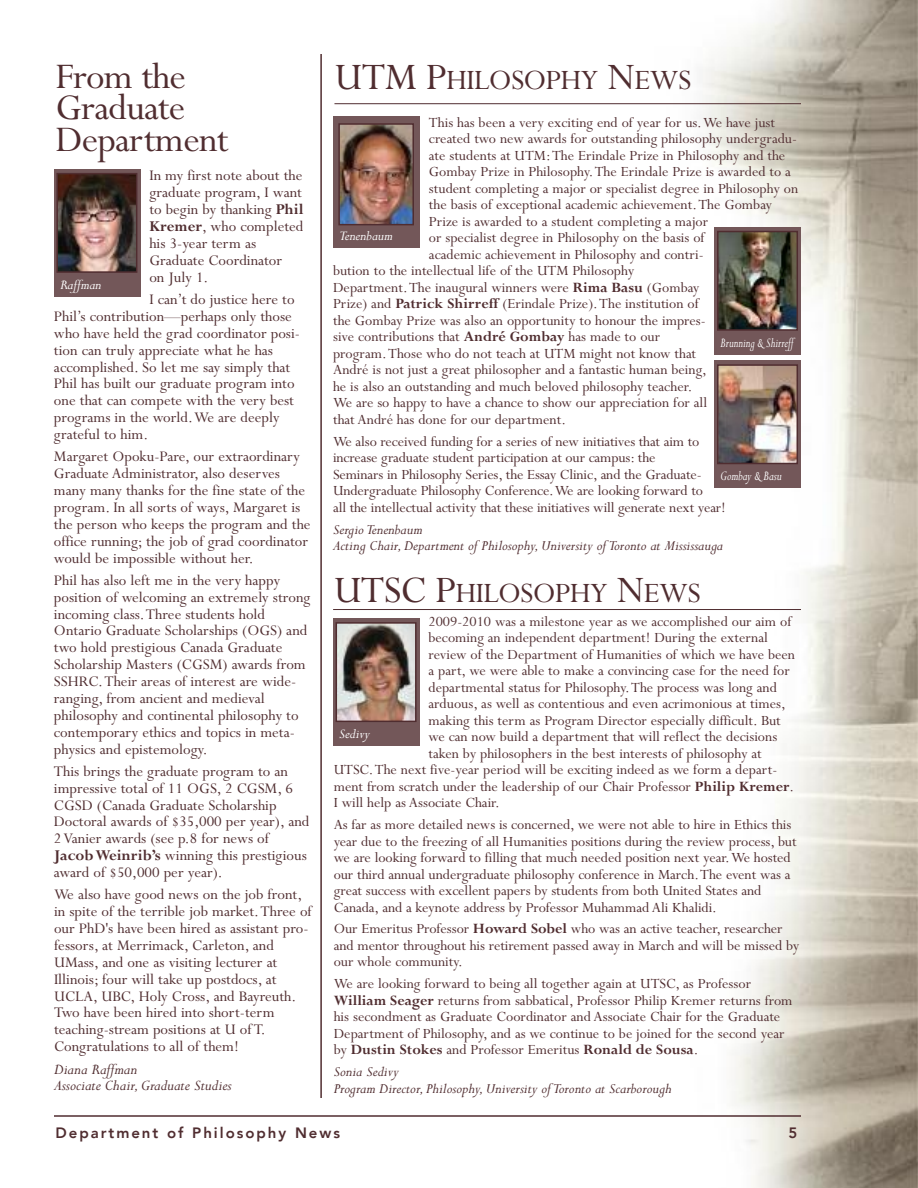
<style>
.page{position:relative;width:918px;height:1188px;background:#fff}
.page>*{position:absolute;margin:0;border:0;box-sizing:border-box;transform-origin:0 0}
.t1{font:40.5px/31.5px "Perpetua";letter-spacing:-.02em;color:#502d30}
.t2{font:31.5px "Perpetua";letter-spacing:-.025em;color:#502d30}
.t3{font:16.5px/17px "Perpetua";color:#502d30}
.t4{font:italic 16.5px/16.8px "Perpetua";color:#502d30}
.t5{font:15.75px/16.5px "Perpetua";color:#502d30}
.t6{font:italic 15.75px/16.5px "Perpetua";color:#502d30}
.t7{font:800 15px "Avenir LT";letter-spacing:.13em;color:#502d30}
.t8{font:italic 15px "Perpetua";color:#fff}
.t9{font:italic 15px "Perpetua";color:#fff;scale:.75 1}
.t10{font:italic 15px "Perpetua";color:#fff;scale:.8 1}
.s1{font-weight:700}
.s2{font-size:42px}
</style>
<div class="page">
<img style="left:543px;top:0;width:375px;height:1188px">
<hr style="left:54px;top:1115px;width:747px;height:2px;background:#502d30">
<div style="left:333px;top:618px;width:87px;height:128px;background:#735759"></div>
<img style="left:339px;top:625px;width:75px;height:94px">
<div style="left:336px;top:622px;width:81px;height:100px;border:2px solid #502d30"></div>
<hr style="left:333px;top:609px;width:468px;height:1px;background:#502d30">
<div style="left:54px;top:169px;width:86px;height:128px;background:#735759"></div>
<img style="left:59px;top:176px;width:75px;height:94px">
<div style="left:56px;top:173px;width:81px;height:100px;border:2px solid #502d30"></div>
<div style="left:333px;top:117px;width:87px;height:131px;background:#735759"></div>
<img style="left:341px;top:126px;width:70px;height:96px">
<div style="left:338px;top:123px;width:76px;height:102px;border:2px solid #502d30"></div>
<hr style="left:320px;top:54px;width:2px;height:1044px;background:#502d30">
<div style="left:715px;top:361px;width:86px;height:127px;background:#735759"></div>
<img style="left:720px;top:367px;width:75px;height:94px">
<div style="left:717px;top:364px;width:81px;height:100px;border:2px solid #502d30"></div>
<div style="left:715px;top:227px;width:86px;height:128px;background:#735759"></div>
<img style="left:720px;top:234px;width:75px;height:94px">
<div style="left:717px;top:231px;width:81px;height:100px;border:2px solid #502d30"></div>
<hr style="left:334px;top:103px;width:467px;height:1px;background:#502d30">
<h1 class="t1" style="left:56px;top:64px;width:175px">From the<br>Graduate<br>Department</h1>
<p class="t3" style="left:149px;top:169px;width:156px">In my first note about the graduate program, I want to begin by thanking <span class="s1">Phil<br>Kremer</span>, who completed his 3-year term as<br>Graduate Coordinator<br>on July 1.</p>
<p class="t3" style="left:54px;top:292px;width:248px;text-indent:95px">I can’t do justice here to Phil’s contribution—perhaps only those who have held the grad coordinator posi&shy;tion can truly appreciate what he has accomplished. So let me say simply that Phil has built our graduate program into one that can compete with the very best programs in the world.We are deeply grateful to him.</p>
<p class="t3" style="left:54px;top:450px;width:258px">Margaret Opoku-Pare, our extraordinary Graduate Administrator, also deserves many many thanks for the fine state of the program. In all sorts of ways, Margaret is the person who keeps the program and the office running; the job of grad coordinator would be impossible without her.</p>
<p class="t3" style="left:54px;top:573px;width:258px">Phil has also left me in the very happy position of welcoming an extremely strong incoming class.Three students hold Ontario Graduate Scholarships (OGS) and two hold prestigious Canada Graduate Scholarship Masters (CGSM) awards from SSHRC.Their areas of interest are wide&shy;ranging, from ancient and medieval philosophy and continental philosophy to contemporary ethics and topics in meta&shy;physics and epistemology.</p>
<p class="t3" style="left:54px;top:764px;width:257px">This brings the graduate program to an impressive total of 11 OGS, 2 CGSM, 6<br>CGSD (Canada Graduate Scholarship Doctoral awards of $35,000 per year), and 2Vanier awards (see p.8 for news of <span class="s1">JacobWeinrib’s</span> winning this prestigious award of $50,000 per year).</p>
<p class="t3" style="left:54px;top:888px;width:259px">We also have good news on the job front, in spite of the terrible job market.Three of our PhD's have been hired as assistant pro&shy;fessors, at Merrimack, Carleton, and UMass, and one as visiting lecturer at Illinois; four will take up postdocs, at UCLA, UBC, Holy Cross, and Bayreuth.<br>Two have been hired into short-term teaching-stream positions at U ofT.<br>Congratulations to all of them!</p>
<p class="t4" style="left:54px;top:1062px;width:179px">Diana Raffman<br>Associate Chair, Graduate Studies</p>
<p class="t8" style="left:60px;top:279px;width:43px">Raffman</p>
<h2 class="t2" style="left:335px;top:68px;width:358px"><span class="s2">UTM P</span>HILOSOPHY <span class="s2">N</span>EWS</h2>
<p class="t5" style="left:429px;top:116px;width:348px">This has been a very exciting end of year for us.We have just</p>
<p class="t5" style="left:429px;top:132px;width:370px">created two new awards for outstanding philosophy undergradu-</p>
<p class="t5" style="left:429px;top:149px;width:358px">ate students at UTM:The Erindale Prize in Philosophy and the</p>
<p class="t5" style="left:429px;top:165px;width:363px">Gombay Prize in Philosophy.The Erindale Prize is awarded to a</p>
<p class="t5" style="left:429px;top:182px;width:371px">student completing a major or specialist degree in Philosophy on</p>
<p class="t5" style="left:429px;top:198px;width:345px">the basis of exceptional academic achievement.The Gombay</p>
<p class="t5" style="left:429px;top:215px;width:281px">Prize is awarded to a student completing a major</p>
<p class="t5" style="left:429px;top:231px;width:277px">or specialist degree in Philosophy on the basis of</p>
<p class="t5" style="left:429px;top:248px;width:276px">academic achievement in Philosophy and contri-</p>
<p class="t5" style="left:333px;top:264px;width:303px">bution to the intellectual life of the UTM Philosophy</p>
<p class="t5" style="left:333px;top:281px;width:368px">Department.The inaugural winners were <span class="s1">Rima Basu</span> (Gombay</p>
<p class="t5" style="left:333px;top:297px;width:367px">Prize) and <span class="s1">Patrick Shirreff</span> (Erindale Prize).The institution of</p>
<p class="t5" style="left:333px;top:314px;width:374px">the Gombay Prize was also an opportunity to honour the impres-</p>
<p class="t5" style="left:333px;top:330px;width:329px">sive contributions that <span class="s1">André Gombay</span> has made to our</p>
<p class="t5" style="left:333px;top:347px;width:365px">program.Those who do not teach at UTM might not know that</p>
<p class="t5" style="left:333px;top:363px;width:375px">André is not just a great philosopher and a fantastic human being,</p>
<p class="t5" style="left:333px;top:380px;width:361px">he is also an outstanding and much beloved philosophy teacher.</p>
<p class="t5" style="left:333px;top:396px;width:376px">We are so happy to have a chance to show our appreciation for all</p>
<p class="t5" style="left:333px;top:413px;width:234px">that André has done for our department.</p>
<p class="t5" style="left:333px;top:435px;width:394px">We also received funding for a series of new initiatives that aim to increase graduate student participation at our campus: the<br>Seminars in Philosophy Series, the Essay Clinic, and the Graduate-Undergraduate Philosophy Conference.We are looking forward to<br>all the intellectual activity that these initiatives will generate next year!</p>
<p class="t6" style="left:333px;top:523px;width:392px">Sergio Tenenbaum<br>Acting Chair, Department of Philosophy,University of Toronto at Mississauga</p>
<p class="t8" style="left:339px;top:231px;width:55px">Tenenbaum</p>
<p class="t9" style="left:721px;top:337px;width:99px">Brunning &amp; Shirreff</p>
<p class="t10" style="left:721px;top:471px;width:78px">Gombay &amp; Basu</p>
<h2 class="t2" style="left:334px;top:581px;width:368px"><span class="s2">UTSC P</span>HILOSOPHY <span class="s2">N</span>EWS</h2>
<p class="t5" style="left:428px;top:614px;width:364px">2009-2010 was a milestone year as we accomplished our aim of</p>
<p class="t5" style="left:428px;top:631px;width:341px">becoming an independent department! During the external</p>
<p class="t5" style="left:428px;top:647px;width:368px">review of the Department of Humanities of which we have been</p>
<p class="t5" style="left:428px;top:664px;width:363px">a part, we were able to make a convincing case for the need for</p>
<p class="t5" style="left:428px;top:680px;width:350px">departmental status for Philosophy.The process was long and</p>
<p class="t5" style="left:428px;top:697px;width:359px">arduous, as well as contentious and even acrimonious at times,</p>
<p class="t5" style="left:428px;top:713px;width:354px">making this term as Program Director especially difficult. But</p>
<p class="t5" style="left:428px;top:730px;width:350px">we can now build a department that will reflect the decisions</p>
<p class="t5" style="left:428px;top:746px;width:335px">taken by philosophers in the best interests of philosophy at</p>
<p class="t5" style="left:334px;top:763px;width:445px">UTSC.The next five-year period will be exciting indeed as we form a depart-</p>
<p class="t5" style="left:334px;top:779px;width:462px">ment from scratch under the leadership of our Chair Professor <span class="s1">Philip Kremer</span>.</p>
<p class="t5" style="left:334px;top:796px;width:168px">I will help as Associate Chair.</p>
<p class="t5" style="left:334px;top:818px;width:464px">As far as more detailed news is concerned, we were not able to hire in Ethics this year due to the freezing of all Humanities positions during the review process, but we are looking forward to filling that much needed position next year.We hosted our third annual undergraduate philosophy conference in March.The event was a great success with excellent papers by students from both United States and Canada, and a keynote address by Professor Muhammad Ali Khalidi.</p>
<p class="t5" style="left:334px;top:922px;width:467px">Our Emeritus Professor <span class="s1">Howard Sobel</span> who was an active teacher, researcher and mentor throughout his retirement passed away in March and will be missed by our whole community.</p>
<p class="t5" style="left:334px;top:977px;width:460px">We are looking forward to being all together again at UTSC, as Professor <span class="s1">William Seager</span> returns from sabbatical, Professor Philip Kremer returns from his secondment as Graduate Coordinator and Associate Chair for the Graduate Department of Philosophy, and as we continue to be joined for the second year by <span class="s1">Dustin Stokes</span> and Professor Emeritus <span class="s1">Ronald de Sousa</span>.</p>
<p class="t6" style="left:334px;top:1065px;width:339px">Sonia Sedivy<br>Program Director, Philosophy,University of Toronto at Scarborough</p>
<p class="t8" style="left:339px;top:729px;width:32px">Sedivy</p>
<p class="t7" style="left:56px;top:1127px;width:286px">Department of Philosophy News</p>
<p class="t7" style="left:789px;top:1127px;width:10px">5</p>
</div>
